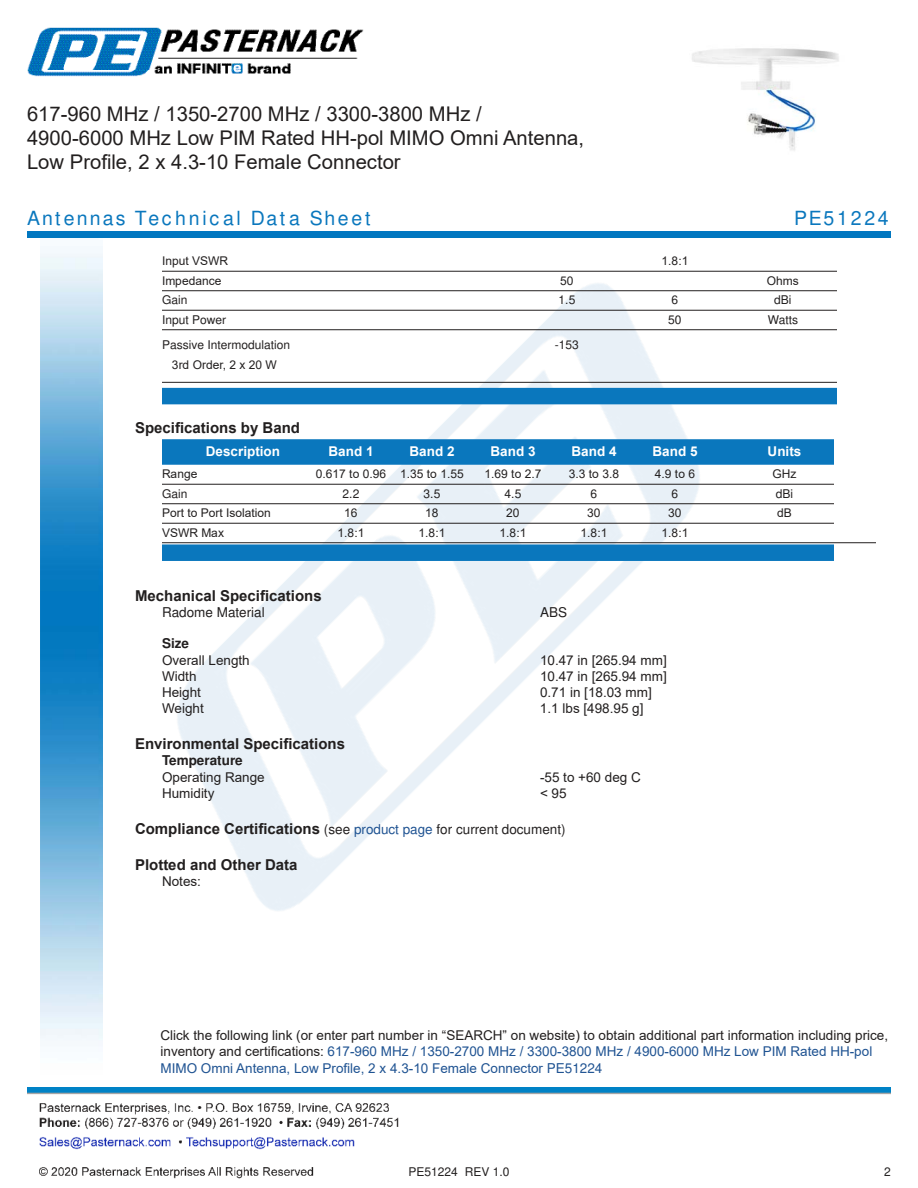
<style>
.page{position:relative;width:918px;height:1188px;background:#fff}
.page>*{position:absolute;margin:0;border:0;box-sizing:border-box;transform-origin:0 0}
.t1{font:20.25px/24.3px "Arial";color:#221f1f}
.t2{font:900 19.5px "Arial";letter-spacing:.14em;color:#0a77bd}
.t3{font:700 15px "Arial";color:#221f1f}
.t4{font:13.5px/16.2px "Arial";color:#221f1f}
.t5{font:700 13.5px "Arial";color:#fff}
.t6{font:700 13.5px "Arial";color:#221f1f}
.t7{font:12px "Arial";color:#221f1f}
.s1{font-weight:400;font-size:13.5px}
.s2{font-weight:400;font-size:13.5px;color:#1f5392}
.s3{color:#1f5392}
</style>
<div class="page">
<img style="left:102px;top:246px;width:719px;height:724px">
<img style="left:40px;top:237px;width:62px;height:804px">
<img style="left:39px;top:1103px;width:360px;height:76px">
<img style="left:27px;top:1088px;width:864px;height:7px">
<div style="left:27px;top:231px;width:864px;height:6px;background:#0177c0"></div>
<img style="left:27px;top:27px;width:337px;height:50px">
<hr style="left:162px;top:271px;width:675px;height:1px;background:#221f1f">
<hr style="left:162px;top:290px;width:675px;height:1px;background:#221f1f">
<hr style="left:162px;top:310px;width:675px;height:1px;background:#221f1f">
<hr style="left:162px;top:329px;width:675px;height:1px;background:#221f1f">
<hr style="left:162px;top:382px;width:675px;height:1px;background:#221f1f">
<div style="left:162px;top:388px;width:675px;height:16px;background:#0a77bd"></div>
<div style="left:162px;top:439px;width:672px;height:26px;background:#0a77bd"></div>
<hr style="left:162px;top:484px;width:672px;height:1px;background:#221f1f">
<hr style="left:162px;top:503px;width:672px;height:1px;background:#221f1f">
<hr style="left:162px;top:523px;width:672px;height:1px;background:#221f1f">
<hr style="left:162px;top:542px;width:714px;height:1px;background:#221f1f">
<div style="left:162px;top:544px;width:672px;height:17px;background:#0a77bd"></div>
<img style="left:692px;top:48px;width:147px;height:103px">
<h1 class="t1" style="left:27px;top:101px;width:559px">617-960 MHz / 1350-2700 MHz / 3300-3800 MHz /<br>4900-6000 MHz Low PIM Rated HH-pol MIMO Omni Antenna,<br>Low Pro昀椀le, 2 x 4.3-10 Female Connector</h1>
<h2 class="t2" style="left:27px;top:207px;width:345px">Antennas Technical Data Sheet</h2>
<h2 class="t2" style="left:794px;top:207px;width:96px">PE51224</h2>
<p class="t7" style="left:162px;top:253px;width:68px">Input VSWR</p>
<p class="t7" style="left:662px;top:253px;width:28px">1.8:1</p>
<p class="t7" style="left:162px;top:272px;width:61px">Impedance</p>
<p class="t7" style="left:560px;top:272px;width:15px">50</p>
<p class="t7" style="left:767px;top:272px;width:34px">Ohms</p>
<p class="t7" style="left:162px;top:295px;width:27px">Gain</p>
<p class="t7" style="left:559px;top:295px;width:18px">1.5</p>
<p class="t7" style="left:672px;top:295px;width:8px">6</p>
<p class="t7" style="left:774px;top:295px;width:19px">dBi</p>
<p class="t7" style="left:162px;top:315px;width:66px">Input Power</p>
<p class="t7" style="left:668px;top:315px;width:15px">50</p>
<p class="t7" style="left:768px;top:315px;width:32px">Watts</p>
<p class="t7" style="left:162px;top:340px;width:130px">Passive Intermodulation</p>
<p class="t7" style="left:555px;top:340px;width:26px">-153</p>
<p class="t7" style="left:172px;top:356px;width:106px">3rd Order, 2 x 20 W</p>
<p class="t3" style="left:135px;top:417px;width:167px">Speci昀椀cations by Band</p>
<p class="t5" style="left:206px;top:442px;width:76px">Description</p>
<p class="t5" style="left:329px;top:442px;width:47px">Band 1</p>
<p class="t5" style="left:410px;top:442px;width:47px">Band 2</p>
<p class="t5" style="left:491px;top:442px;width:47px">Band 3</p>
<p class="t5" style="left:572px;top:442px;width:47px">Band 4</p>
<p class="t5" style="left:653px;top:442px;width:47px">Band 5</p>
<p class="t5" style="left:768px;top:442px;width:35px">Units</p>
<p class="t7" style="left:162px;top:466px;width:37px">Range</p>
<p class="t7" style="left:316px;top:466px;width:149px">0.617 to 0.96 1.35 to 1.55</p>
<p class="t7" style="left:485px;top:466px;width:58px">1.69 to 2.7</p>
<p class="t7" style="left:569px;top:466px;width:52px">3.3 to 3.8</p>
<p class="t7" style="left:655px;top:466px;width:42px">4.9 to 6</p>
<p class="t7" style="left:772px;top:466px;width:25px">GHz</p>
<p class="t7" style="left:162px;top:489px;width:27px">Gain</p>
<p class="t7" style="left:343px;top:489px;width:18px">2.2</p>
<p class="t7" style="left:424px;top:489px;width:18px">3.5</p>
<p class="t7" style="left:505px;top:489px;width:18px">4.5</p>
<p class="t7" style="left:591px;top:489px;width:8px">6</p>
<p class="t7" style="left:672px;top:489px;width:8px">6</p>
<p class="t7" style="left:776px;top:489px;width:19px">dBi</p>
<p class="t7" style="left:162px;top:505px;width:110px">Port to Port Isolation</p>
<p class="t7" style="left:344px;top:505px;width:15px">16</p>
<p class="t7" style="left:425px;top:505px;width:15px">18</p>
<p class="t7" style="left:506px;top:505px;width:15px">20</p>
<p class="t7" style="left:587px;top:505px;width:15px">30</p>
<p class="t7" style="left:668px;top:505px;width:15px">30</p>
<p class="t7" style="left:777px;top:505px;width:16px">dB</p>
<p class="t7" style="left:162px;top:524px;width:64px">VSWR Max</p>
<p class="t7" style="left:338px;top:524px;width:28px">1.8:1</p>
<p class="t7" style="left:419px;top:524px;width:28px">1.8:1</p>
<p class="t7" style="left:500px;top:524px;width:28px">1.8:1</p>
<p class="t7" style="left:581px;top:524px;width:28px">1.8:1</p>
<p class="t7" style="left:662px;top:524px;width:28px">1.8:1</p>
<p class="t3" style="left:135px;top:585px;width:188px">Mechanical Speci昀椀cations</p>
<p class="t4" style="left:162px;top:606px;width:104px">Radome Material</p>
<p class="t4" style="left:540px;top:606px;width:29px">ABS</p>
<p class="t6" style="left:162px;top:638px;width:29px">Size</p>
<p class="t4" style="left:162px;top:652px;width:89px">Overall Length</p>
<p class="t4" style="left:540px;top:652px;width:128px">10.47 in [265.94 mm]</p>
<p class="t4" style="left:162px;top:668px;width:36px">Width</p>
<p class="t4" style="left:540px;top:668px;width:128px">10.47 in [265.94 mm]</p>
<p class="t4" style="left:162px;top:684px;width:41px">Height</p>
<p class="t4" style="left:540px;top:684px;width:113px">0.71 in [18.03 mm]</p>
<p class="t4" style="left:162px;top:700px;width:43px">Weight</p>
<p class="t4" style="left:540px;top:700px;width:105px">1.1 lbs [498.95 g]</p>
<p class="t3" style="left:135px;top:733px;width:212px">Environmental Speci昀椀cations</p>
<p class="t6" style="left:162px;top:755px;width:82px">Temperature</p>
<p class="t4" style="left:162px;top:769px;width:104px">Operating Range</p>
<p class="t4" style="left:540px;top:769px;width:102px">-55 to +60 deg C</p>
<p class="t4" style="left:162px;top:785px;width:54px">Humidity</p>
<p class="t4" style="left:540px;top:785px;width:28px">&lt; 95</p>
<p class="t3" style="left:135px;top:818px;width:432px">Compliance Certi昀椀cations <span class="s1">(see</span> <span class="s2">product page</span> <span class="s1">for current document)</span></p>
<p class="t3" style="left:135px;top:854px;width:164px">Plotted and Other Data</p>
<p class="t4" style="left:162px;top:873px;width:41px">Notes:</p>
<p class="t4" style="left:160px;top:1027px;width:729px">Click the following link (or enter part number in “SEARCH” on website) to obtain additional part information including price, inventory and certi昀椀cations: <span class="s3">617-960 MHz / 1350-2700 MHz / 3300-3800 MHz / 4900-6000 MHz Low PIM Rated HH-pol<br>MIMO Omni Antenna, Low Pro昀椀le, 2 x 4.3-10 Female Connector PE51224</span></p>
<p class="t7" style="left:409px;top:1167px;width:102px">PE51224 REV 1.0</p>
<p class="t7" style="left:884px;top:1167px;width:8px">2</p>
</div>
